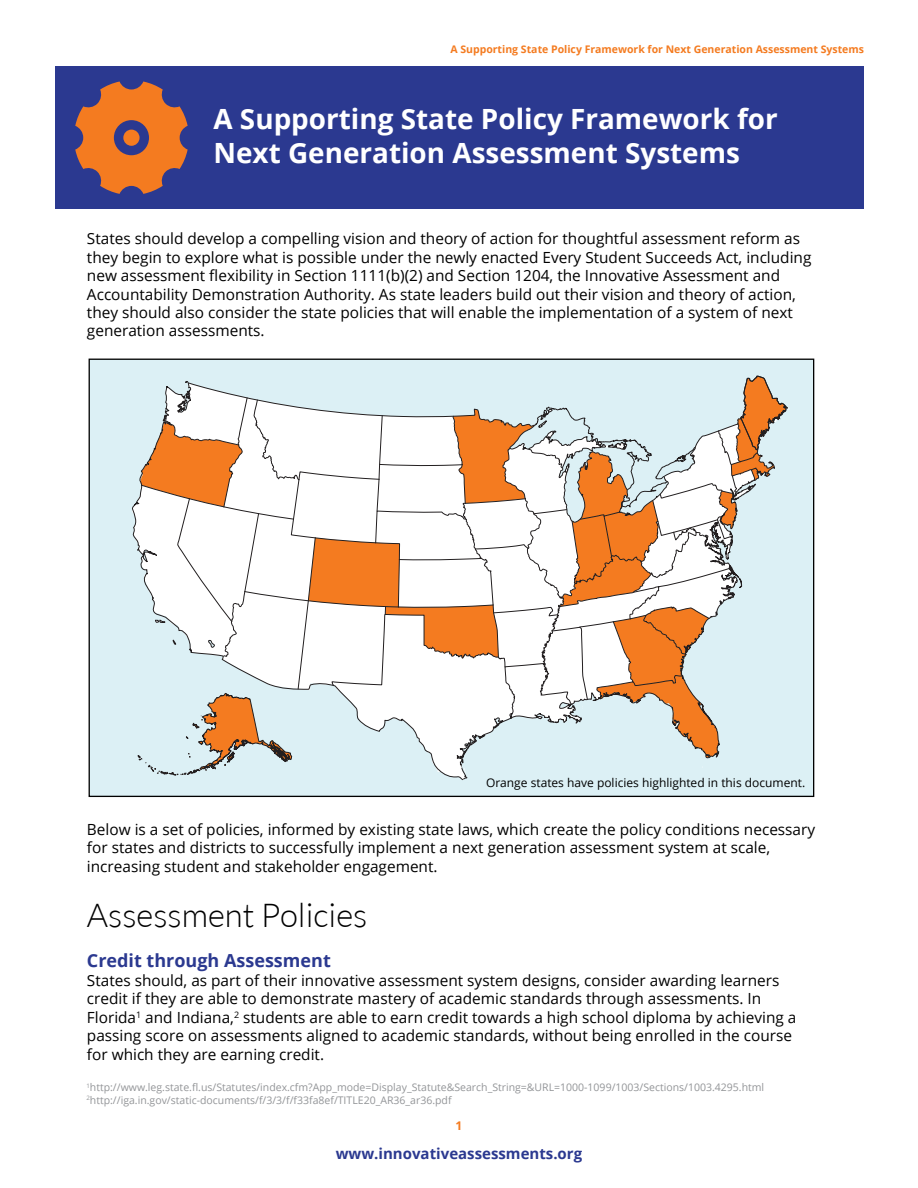
<style>
.page{position:relative;width:918px;height:1188px;background:#fff}
.page>*{position:absolute;margin:0;border:0;box-sizing:border-box;transform-origin:0 0}
.t1{font:300 33px "Lato";color:#000}
.t2{font:700 27.9px/33.5px "Open Sans";color:#fff}
.t3{font:700 18px "Open Sans";color:#2b3990}
.t4{font:15.3px/18.5px "Open Sans";color:#000}
.t5{font:700 15px "Open Sans";color:#2b3990}
.t6{font:12px "Open Sans";color:#000}
.t7{font:700 12px "Open Sans";color:#f47b20}
.t8{font:10.5px/12.6px "Open Sans";color:#939598}
.t9{font:700 10.5px "Open Sans";color:#f47b20}
</style>
<div class="page">
<div style="left:56px;top:66px;width:808px;height:143px;background:#2b3990"></div>
<svg style="left:75px;top:82px;width:113px;height:112px"></svg>
<div style="left:123px;top:130px;width:17px;height:16px;background:#f47b20;border-radius:50%"></div>
<div style="left:89px;top:359px;width:725px;height:437px;background:#dcf0f5"></div>
<svg style="left:132px;top:376px;width:658px;height:404px"></svg>
<p class="t9" style="left:450px;top:42px;width:415px">A Supporting State Policy Framework for Next Generation Assessment Systems</p>
<h2 class="t2" style="left:214px;top:102px;width:566px">A Supporting State Policy Framework for<br>Next Generation Assessment Systems</h2>
<p class="t4" style="left:87px;top:229px;width:726px">States should develop a compelling vision and theory of action for thoughtful assessment reform as they begin to explore what is possible under the newly enacted Every Student Succeeds Act, including new assessment flexibility in Section 1111(b)(2) and Section 1204, the Innovative Assessment and Accountability Demonstration Authority. As state leaders build out their vision and theory of action, they should also consider the state policies that will enable the implementation of a system of next generation assessments.</p>
<p class="t6" style="left:486px;top:774px;width:321px">Orange states have policies highlighted in this document.</p>
<p class="t4" style="left:87px;top:819px;width:730px">Below is a set of policies, informed by existing state laws, which create the policy conditions necessary for states and districts to successfully implement a next generation assessment system at scale, increasing student and stakeholder engagement.</p>
<h1 class="t1" style="left:87px;top:898px;width:282px">Assessment Policies</h1>
<p class="t3" style="left:87px;top:948px;width:245px">Credit through Assessment</p>
<p class="t4" style="left:87px;top:971px;width:711px">States should, as part of their innovative assessment system designs, consider awarding learners credit if they are able to demonstrate mastery of academic standards through assessments. In Florida<sup>1</sup> and Indiana,<sup>2</sup> students are able to earn credit towards a high school diploma by achieving a passing score on assessments aligned to academic standards, without being enrolled in the course for which they are earning credit.</p>
<p class="t8" style="left:86px;top:1081px;width:679px"><sup>1</sup>http://www.leg.state.fl.us/Statutes/index.cfm?App_mode=Display_Statute&amp;Search_String=&amp;URL=1000-1099/1003/Sections/1003.4295.html<br><sup>2</sup>http://iga.in.gov/static-documents/f/3/3/f/f33fa8ef/TITLE20_AR36_ar36.pdf</p>
<p class="t7" style="left:456px;top:1117px;width:8px">1</p>
<p class="t5" style="left:336px;top:1143px;width:248px">www.innovativeassessments.org</p>
</div>
